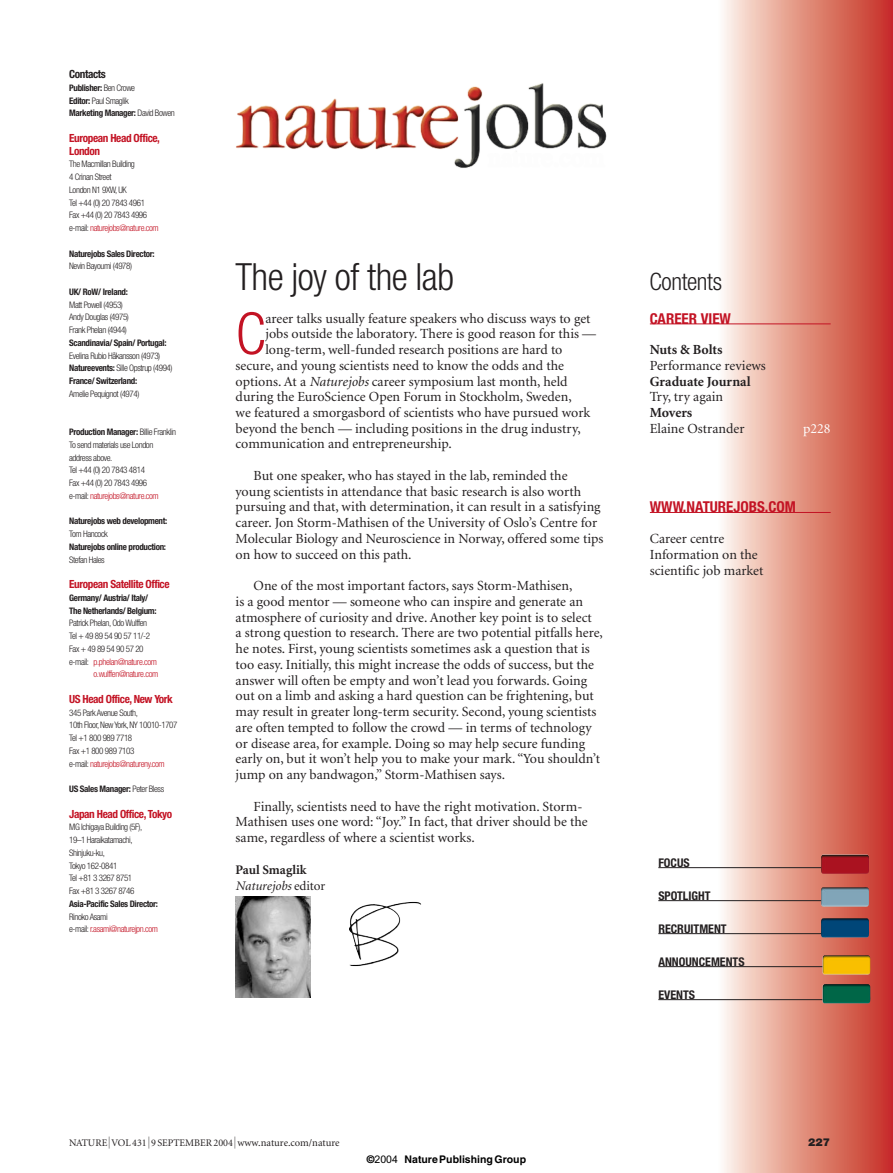
<style>
.page{position:relative;width:893px;height:1173px;background:#fff}
.page>*{position:absolute;margin:0;border:0;box-sizing:border-box;transform-origin:0 0}
.t1{font:300 condensed 57.9px "Helvetica Neue";color:#c31324}
.t2{font:300 condensed 37.5px "Helvetica Neue";letter-spacing:-.015em;color:#231f20}
.t3{font:300 condensed 24px "Helvetica Neue";letter-spacing:-.015em;color:#231f20}
.t4{font:700 condensed 15px "Helvetica Neue";color:#c31324}
.t5{font:13.95px/15.8px "Minion";color:#231f20}
.t6{font:700 13.95px "Minion";color:#231f20}
.t7{font:13.95px "Minion";color:#fff}
.t8{font:700 13.2px/15.8px "Minion";color:#231f20}
.t9{font:700 condensed 12px "Helvetica Neue";color:#231f20}
.t10{font:700 condensed 11.25px/12.8px "Helvetica Neue";letter-spacing:-.035em;color:#c31324}
.t11{font:700 condensed 11.25px "Helvetica Neue";letter-spacing:-.035em;color:#231f20}
.t12{font:900 10.8px "Helvetica Neue";color:#231f20}
.t13{font:700 10.5px "Helvetica";color:#000}
.t14{font:10.2px "Minion";color:#231f20}
.t15{font:300 condensed 9px/12.8px "Helvetica Neue";letter-spacing:-.045em;color:#231f20}
.t16{font:700 condensed 9px/12.8px "Helvetica Neue";letter-spacing:-.035em;color:#231f20}
.t17{font:300 condensed 9px/12.8px "Helvetica Neue";letter-spacing:-.045em;color:#c31324}
.s1{font-weight:300}
.s2{color:#c31324}
.s3{font-weight:700}
.s4{color:#231f20}
.s5{font-style:italic}
.s6{font-weight:400;font-style:italic}
.s7{font-weight:400}
.s8{font-family:"Helvetica Neue";font-weight:300;font-size:12px}
.s9{font-size:10.5px}
.s10{font-family:"Arial";font-weight:400}
</style>
<div class="page">
<svg style="left:236px;top:99px;width:371px;height:69px"></svg>
<img style="left:334px;top:83px;width:239px;height:69px">
<img style="left:236px;top:897px;width:75px;height:100px">
<img style="left:349px;top:901px;width:72px;height:65px">
<svg style="left:718px;top:0;width:174px;height:1173px"></svg>
<hr style="left:650px;top:324px;width:180px;height:1px;background:#c31324">
<hr style="left:650px;top:512px;width:180px;height:1px;background:#c31324">
<hr style="left:658px;top:867px;width:207px;height:1px;background:#231f20">
<hr style="left:658px;top:900px;width:207px;height:1px;background:#231f20">
<hr style="left:658px;top:933px;width:207px;height:1px;background:#231f20">
<hr style="left:658px;top:966px;width:207px;height:1px;background:#231f20">
<hr style="left:658px;top:999px;width:207px;height:1px;background:#231f20">
<p class="t11" style="left:69px;top:70px;width:38px">Contacts</p>
<p class="t16" style="left:69px;top:82px;width:107px">Publisher: <span class="s1">Ben Crowe<br></span>Editor: <span class="s1">Paul Smaglik<br></span>Marketing Manager: <span class="s1">David Bowen</span></p>
<p class="t10" style="left:69px;top:133px;width:92px">European Head Office,<br>London</p>
<p class="t15" style="left:69px;top:159px;width:91px">The Macmillan Building<br>4 Crinan Street<br>London N1 9XW, UK<br>Tel +44 (0) 20 7843 4961<br>Fax +44 (0) 20 7843 4996 e-mail: <span class="s2">naturejobs@nature.com</span></p>
<p class="t16" style="left:69px;top:248px;width:87px">Naturejobs Sales Director:</p>
<p class="t15" style="left:69px;top:261px;width:64px">Nevin Bayoumi (4978)</p>
<p class="t16" style="left:69px;top:286px;width:60px">UK/ RoW/ Ireland:</p>
<p class="t15" style="left:69px;top:299px;width:61px">Matt Powell (4953)<br>Andy Douglas (4975)<br>Frank Phelan (4944)</p>
<p class="t16" style="left:69px;top:337px;width:99px">Scandinavia/ Spain/ Portugal:</p>
<p class="t15" style="left:69px;top:350px;width:105px">Evelina Rubio Håkansson (4973)<br><span class="s3">Natureevents:</span> Sille Opstrup (4994)<br><span class="s3">France/ Switzerland:</span></p>
<p class="t15" style="left:69px;top:388px;width:72px">Amelie Pequignot (4974)</p>
<p class="t15" style="left:69px;top:426px;width:108px"><span class="s3">Production Manager:</span> Billie Franklin<br>To send materials use London address above.<br>Tel +44 (0) 20 7843 4814<br>Fax +44 (0) 20 7843 4996<br>e-mail: <span class="s2">naturejobs@nature.com</span></p>
<p class="t16" style="left:69px;top:516px;width:99px">Naturejobs web development:</p>
<p class="t15" style="left:69px;top:528px;width:40px">Tom Hancock</p>
<p class="t16" style="left:69px;top:541px;width:98px">Naturejobs online production:</p>
<p class="t15" style="left:69px;top:554px;width:37px">Stefan Hales</p>
<p class="t10" style="left:69px;top:579px;width:102px">European Satellite Office</p>
<p class="t16" style="left:69px;top:592px;width:89px">Germany/ Austria/ Italy/<br>The Netherlands/ Belgium:</p>
<p class="t15" style="left:69px;top:618px;width:80px">Patrick Phelan, Odo Wulffen</p>
<p class="t15" style="left:69px;top:630px;width:82px">Tel + 49 89 54 90 57 11/-2</p>
<p class="t15" style="left:69px;top:643px;width:76px">Fax + 49 89 54 90 57 20</p>
<p class="t17" style="left:69px;top:656px;width:89px"><span class="s4">e-mail:</span> p.phelan@nature.com</p>
<p class="t17" style="left:93px;top:669px;width:66px">o.wulffen@nature.com</p>
<p class="t10" style="left:69px;top:694px;width:105px">US Head Office, New York</p>
<p class="t15" style="left:69px;top:707px;width:110px">345 Park Avenue South,<br>10th Floor, New York, NY 10010-1707<br>Tel +1 800 989 7718<br>Fax +1 800 989 7103<br>e-mail: <span class="s2">naturejobs@natureny.com</span></p>
<p class="t16" style="left:69px;top:783px;width:96px">US Sales Manager: <span class="s1">Peter Bless</span></p>
<p class="t10" style="left:69px;top:808px;width:105px">Japan Head Office, Tokyo</p>
<p class="t15" style="left:69px;top:822px;width:75px">MG Ichigaya Building (5F),<br>19–1 Haraikatamachi,<br>Shinjuku-ku,<br>Tokyo 162-0841<br>Tel +81 3 3267 8751<br>Fax +81 3 3267 8746</p>
<p class="t16" style="left:69px;top:898px;width:90px">Asia-Pacific Sales Director:</p>
<p class="t17" style="left:69px;top:911px;width:90px"><span class="s4">Rinoko Asami<br>e-mail:</span> r.asami@naturejpn.com</p>
<h2 class="t2" style="left:235px;top:264px;width:220px">The joy of the lab</h2>
<h1 class="t1" style="left:236px;top:313px;width:32px">C</h1>
<p class="t5" style="left:265px;top:311px;width:326px">areer talks usually feature speakers who discuss ways to get</p>
<p class="t5" style="left:265px;top:327px;width:332px">jobs outside the laboratory. There is good reason for this —</p>
<p class="t5" style="left:265px;top:343px;width:298px">long-term, well-funded research positions are hard to</p>
<p class="t5" style="left:236px;top:359px;width:330px">secure, and young scientists need to know the odds and the</p>
<p class="t5" style="left:236px;top:374px;width:333px">options. At a <span class="s5">Naturejobs</span> career symposium last month, held</p>
<p class="t5" style="left:236px;top:390px;width:337px">during the EuroScience Open Forum in Stockholm, Sweden,</p>
<p class="t5" style="left:236px;top:406px;width:356px">we featured a smorgasbord of scientists who have pursued work</p>
<p class="t5" style="left:236px;top:422px;width:346px">beyond the bench — including positions in the drug industry,</p>
<p class="t5" style="left:236px;top:437px;width:218px">communication and entrepreneurship.</p>
<p class="t5" style="left:236px;top:469px;width:369px;text-indent:18px">But one speaker, who has stayed in the lab, reminded the young scientists in attendance that basic research is also worth pursuing and that, with determination, it can result in a satisfying career. Jon Storm-Mathisen of the University of Oslo’s Centre for Molecular Biology and Neuroscience in Norway, offered some tips on how to succeed on this path.</p>
<p class="t5" style="left:236px;top:579px;width:369px;text-indent:18px">One of the most important factors, says Storm-Mathisen,<br>is a good mentor — someone who can inspire and generate an atmosphere of curiosity and drive. Another key point is to select<br>a strong question to research. There are two potential pitfalls here, he notes. First, young scientists sometimes ask a question that is too easy. Initially, this might increase the odds of success, but the answer will often be empty and won’t lead you forwards. Going out on a limb and asking a hard question can be frightening, but may result in greater long-term security. Second, young scientists are often tempted to follow the crowd — in terms of technology or disease area, for example. Doing so may help secure funding early on, but it won’t help you to make your mark. “You shouldn’t jump on any bandwagon,” Storm-Mathisen says.</p>
<p class="t5" style="left:236px;top:800px;width:353px;text-indent:18px">Finally, scientists need to have the right motivation. Storm-<br>Mathisen uses one word: “Joy.” In fact, that driver should be the same, regardless of where a scientist works.</p>
<p class="t8" style="left:236px;top:863px;width:91px">Paul Smaglik<br><span class="s6">Naturejobs</span> <span class="s7">editor</span></p>
<h3 class="t3" style="left:649px;top:273px;width:74px">Contents</h3>
<p class="t4" style="left:650px;top:313px;width:83px">CAREER VIEW</p>
<p class="t6" style="left:650px;top:344px;width:74px">Nuts &amp; Bolts</p>
<p class="t5" style="left:650px;top:359px;width:118px">Performance reviews</p>
<p class="t6" style="left:650px;top:376px;width:102px">Graduate Journal</p>
<p class="t5" style="left:650px;top:390px;width:75px">Try, try again</p>
<p class="t6" style="left:650px;top:407px;width:44px">Movers</p>
<p class="t5" style="left:650px;top:422px;width:96px">Elaine Ostrander</p>
<p class="t7" style="left:803px;top:423px;width:29px">p228</p>
<p class="t4" style="left:650px;top:502px;width:148px">WWW.NATUREJOBS.COM</p>
<p class="t5" style="left:650px;top:532px;width:115px">Career centre<br>Information on the scientific job market</p>
<p class="t9" style="left:658px;top:859px;width:33px">FOCUS</p>
<p class="t9" style="left:658px;top:892px;width:54px">SPOTLIGHT</p>
<p class="t9" style="left:658px;top:925px;width:70px">RECRUITMENT</p>
<p class="t9" style="left:658px;top:958px;width:88px">ANNOUNCEMENTS</p>
<p class="t9" style="left:658px;top:991px;width:38px">EVENTS</p>
<p class="t14" style="left:69px;top:1138px;width:272px">NATURE<span class="s8">|</span> VOL 431 <span class="s8">|</span> 9 SEPTEMBER 2004 <span class="s8">|</span> <span class="s9">www.nature.com/nature</span></p>
<p class="t12" style="left:808px;top:1138px;width:23px">227</p>
<p class="t13" style="left:367px;top:1153px;width:161px">© <span class="s10">2004</span> NaturePublishingGroup</p>
</div>
